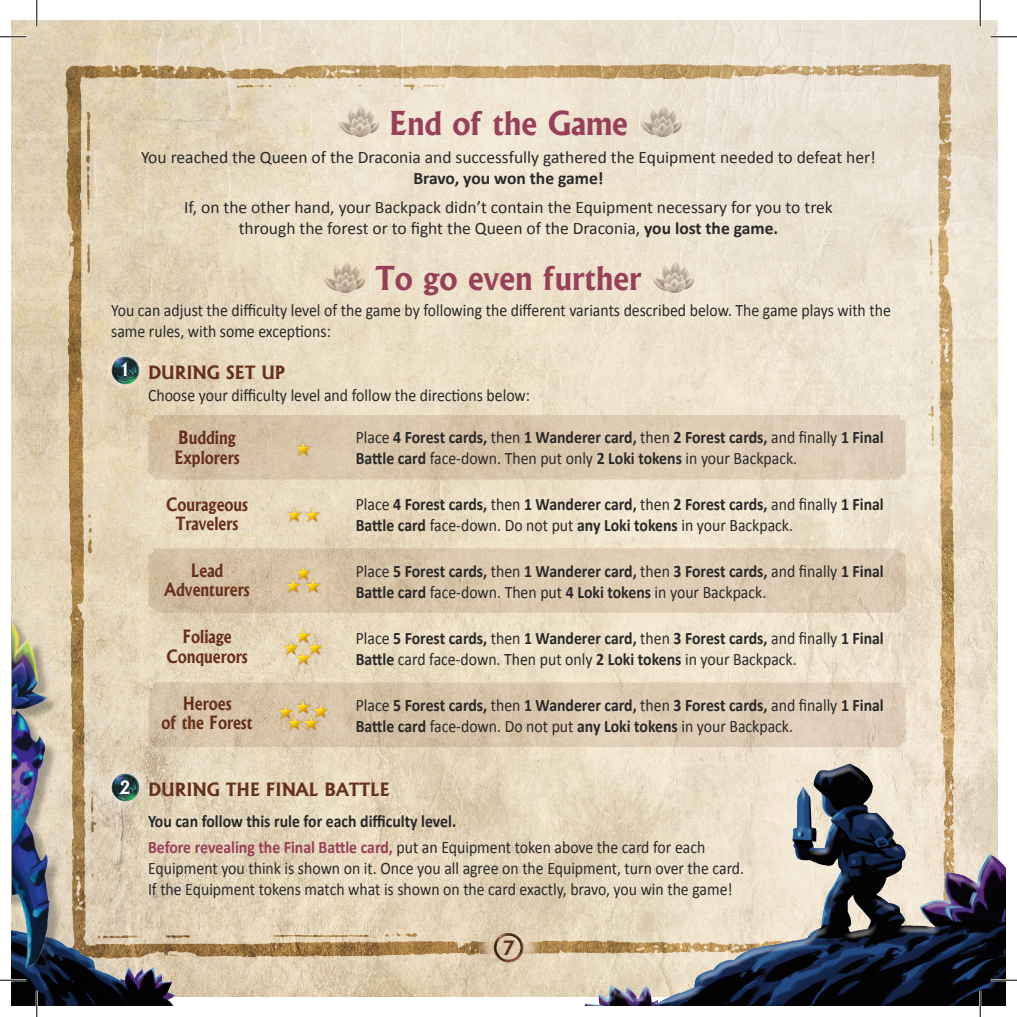
<style>
.page{position:relative;width:1017px;height:1017px;background:#fff}
.page>*{position:absolute;margin:0;border:0;box-sizing:border-box;transform-origin:0 0}
.t1{font:700 31.5px "Albertus";color:#984059}
.t2{font:21px "Zapf Dingbats ITC";color:#ffd500}
.t3{font:700 18.9px "Albertus";color:#67301a}
.t4{font:700 17.5px/21px "Calibri";color:#292929;scale:.9 1}
.t5{font:17.5px/21px "Calibri";color:#292929;scale:.9 1}
.t6{font:17.5px/21px "Calibri";color:#292929;text-align:center}
.t7{font:700 17.5px/19.2px "Albertus";color:#67301a;text-align:center;scale:.9 1}
.t8{font:700 17.5px "Albertus";color:#67301a}
.t9{font:700 17.5px "Calibri";color:#292929}
.s1{font-weight:700}
.s2{color:#fff}
.s3{font-weight:400}
.s4{color:#984059}
</style>
<div class="page">
<img style="left:12px;top:21px;width:985px;height:974px">
<img style="left:338px;top:103px;width:40px;height:33px">
<img style="left:640px;top:103px;width:41px;height:33px">
<svg style="left:148px;top:415px;width:757px;height:64px;background:#dac7ad"></svg>
<svg style="left:148px;top:548px;width:757px;height:64px;background:#dac6ac"></svg>
<svg style="left:148px;top:682px;width:757px;height:64px;background:#d8c5aa"></svg>
<div style="left:103px;top:348px;width:44px;height:44px;background:#fff;opacity:.75"></div>
<img style="left:111px;top:356px;width:28px;height:28px;border-radius:14px">
<div style="left:103px;top:765px;width:44px;height:43px;background:#fff;opacity:.75"></div>
<img style="left:111px;top:773px;width:28px;height:28px;border-radius:14px">
<img style="left:323px;top:259px;width:41px;height:33px">
<img style="left:652px;top:259px;width:40px;height:33px">
<div style="left:284px;top:503px;width:29px;height:23px;background:#e6d9be"></div>
<div style="left:283px;top:574px;width:29px;height:23px;background:#d8c4a9"></div>
<div style="left:281px;top:636px;width:29px;height:23px;background:#984059;opacity:.75"></div>
<div style="left:293px;top:437px;width:29px;height:23px;background:#d8c4a9"></div>
<div style="left:293px;top:561px;width:29px;height:23px;background:#dbc7ac"></div>
<div style="left:293px;top:624px;width:29px;height:23px;background:#984059;opacity:.75"></div>
<div style="left:293px;top:646px;width:29px;height:23px;background:#984059;opacity:.75"></div>
<div style="left:302px;top:503px;width:29px;height:23px;background:#e8dac0"></div>
<div style="left:303px;top:574px;width:29px;height:23px;background:#984059;opacity:.75"></div>
<div style="left:305px;top:636px;width:29px;height:23px;background:#984059;opacity:.75"></div>
<div style="left:275px;top:700px;width:29px;height:22px;background:#984059;opacity:.75"></div>
<div style="left:293px;top:695px;width:29px;height:23px;background:#984059;opacity:.75"></div>
<div style="left:284px;top:711px;width:29px;height:23px;background:#984059;opacity:.75"></div>
<div style="left:301px;top:711px;width:29px;height:23px;background:#984059;opacity:.75"></div>
<div style="left:310px;top:699px;width:29px;height:23px;background:#984059;opacity:.75"></div>
<img style="left:570px;top:707px;width:428px;height:290px">
<div style="left:578px;top:755px;width:426px;height:249px;background:#fff;opacity:.4"></div>
<div style="left:579px;top:763px;width:425px;height:241px;background:#00274a;opacity:.75"></div>
<img style="left:493px;top:932px;width:30px;height:30px;border-radius:15px">
<img style="left:12px;top:889px;width:176px;height:115px">
<div style="left:12px;top:596px;width:50px;height:383px;background:#101110;opacity:.3"></div>
<img style="left:12px;top:586px;width:53px;height:382px">
<hr style="left:0;top:36px;width:26px;height:2px;background:#fff">
<hr style="left:990px;top:36px;width:26px;height:2px;background:#fff">
<hr style="left:0;top:978px;width:26px;height:2px;background:#fff">
<hr style="left:990px;top:978px;width:26px;height:2px;background:#fff">
<hr style="left:36px;top:0;width:2px;height:26px;background:#fff">
<hr style="left:36px;top:990px;width:2px;height:26px;background:#fff">
<hr style="left:978px;top:0;width:2px;height:26px;background:#fff">
<hr style="left:978px;top:990px;width:2px;height:26px;background:#fff">
<svg style="left:0;top:36px;width:26px;height:1px"></svg>
<svg style="left:990px;top:36px;width:26px;height:1px"></svg>
<svg style="left:0;top:979px;width:26px;height:1px"></svg>
<svg style="left:990px;top:979px;width:26px;height:1px"></svg>
<svg style="left:36px;top:0;width:1px;height:26px"></svg>
<svg style="left:36px;top:990px;width:1px;height:26px"></svg>
<svg style="left:979px;top:0;width:1px;height:26px"></svg>
<svg style="left:979px;top:990px;width:1px;height:26px"></svg>
<svg style="left:287px;top:507px;width:33px;height:15px"></svg>
<svg style="left:296px;top:441px;width:15px;height:15px"></svg>
<svg style="left:285px;top:565px;width:36px;height:28px"></svg>
<svg style="left:283px;top:628px;width:40px;height:37px"></svg>
<svg style="left:287px;top:715px;width:32px;height:15px"></svg>
<h1 class="t1" style="left:389px;top:104px;width:240px">End of the Game</h1>
<p class="t6" style="left:141px;top:146px;width:736px">You reached the Queen of the Draconia and successfully gathered the Equipment needed to defeat her!</p>
<p class="t9" style="left:413px;top:168px;width:191px">Bravo, you won the game!</p>
<p class="t6" style="left:184px;top:196px;width:650px">If, on the other hand, your Backpack didn’t contain the Equipment necessary for you to trek through the forest or to fight the Queen of the Draconia, <span class="s1">you lost the game.</span></p>
<h1 class="t1" style="left:375px;top:259px;width:267px">To go even further</h1>
<p class="t5" style="left:111px;top:299px;width:867px">You can adjust the difficulty level of the game by following the different variants described below. The game plays with the same rules, with some exceptions:</p>
<p class="t8" style="left:120px;top:361px;width:42px"><span class="s2">1</span> Dur</p>
<p class="t8" style="left:186px;top:361px;width:100px">ing Set Up</p>
<p class="t5" style="left:148px;top:384px;width:426px">Choose your difficulty level and follow the directions below:</p>
<p class="t7" style="left:174px;top:428px;width:74px;text-align:left">Budding<br>Explorers</p>
<p class="t7" style="left:166px;top:494px;width:92px">Courageous<br>Travelers</p>
<p class="t7" style="left:164px;top:560px;width:96px">Lead<br>Adventurers</p>
<p class="t7" style="left:166px;top:627px;width:92px">Foliage<br>Conquerors</p>
<p class="t7" style="left:161px;top:693px;width:103px">Heroes<br>of the Forest</p>
<p class="t2" style="left:277px;top:701px;width:54px">★★★</p>
<p class="t4" style="left:355px;top:426px;width:588px"><span class="s3">Place</span> 4 Forest cards, <span class="s3">then</span> 1 Wanderer card, <span class="s3">then</span> 2 Forest cards, <span class="s3">and finally</span> 1 Final<br>Battle card <span class="s3">face-down. Then put only</span> 2 Loki tokens <span class="s3">in your Backpack.</span></p>
<p class="t4" style="left:355px;top:492px;width:588px"><span class="s3">Place</span> 4 Forest cards, <span class="s3">then</span> 1 Wanderer card, <span class="s3">then</span> 2 Forest cards, <span class="s3">and finally</span> 1 Final<br>Battle card <span class="s3">face-down. Do not put</span> any Loki tokens <span class="s3">in your Backpack.</span></p>
<p class="t4" style="left:355px;top:559px;width:588px"><span class="s3">Place</span> 5 Forest cards, <span class="s3">then</span> 1 Wanderer card, <span class="s3">then</span> 3 Forest cards, <span class="s3">and finally</span> 1 Final<br>Battle card <span class="s3">face-down. Then put</span> 4 Loki tokens <span class="s3">in your Backpack.</span></p>
<p class="t5" style="left:355px;top:626px;width:588px">Place <span class="s1">5 Forest cards,</span> then <span class="s1">1 Wanderer card,</span> then <span class="s1">3 Forest cards,</span> and finally <span class="s1">1 Final<br>Battle</span> card face-down. Then put only <span class="s1">2 Loki tokens</span> in your Backpack.</p>
<p class="t4" style="left:355px;top:693px;width:588px"><span class="s3">Place</span> 5 Forest cards, <span class="s3">then</span> 1 Wanderer card, <span class="s3">then</span> 3 Forest cards, <span class="s3">and finally</span> 1 Final<br>Battle card <span class="s3">face-down. Do not put</span> any Loki tokens <span class="s3">in your Backpack.</span></p>
<p class="t8" style="left:120px;top:778px;width:42px"><span class="s2">2</span> Dur</p>
<p class="t8" style="left:186px;top:778px;width:205px">ing th e Final Battle</p>
<p class="t4" style="left:148px;top:806px;width:620px;line-height:25.9px">You can follow this rule for each difficulty level.<br><span class="s4">Before revealing the Final Battle card,</span> <span class="s3">put an Equipment token above the card for each</span></p>
<p class="t5" style="left:148px;top:856px;width:663px">Equipment you think is shown on it. Once you all agree on the Equipment, turn over the card.<br>If the Equipment tokens match what is shown on the card exactly, bravo, you win the game!</p>
<p class="t3" style="left:502px;top:936px;width:14px">7</p>
</div>
